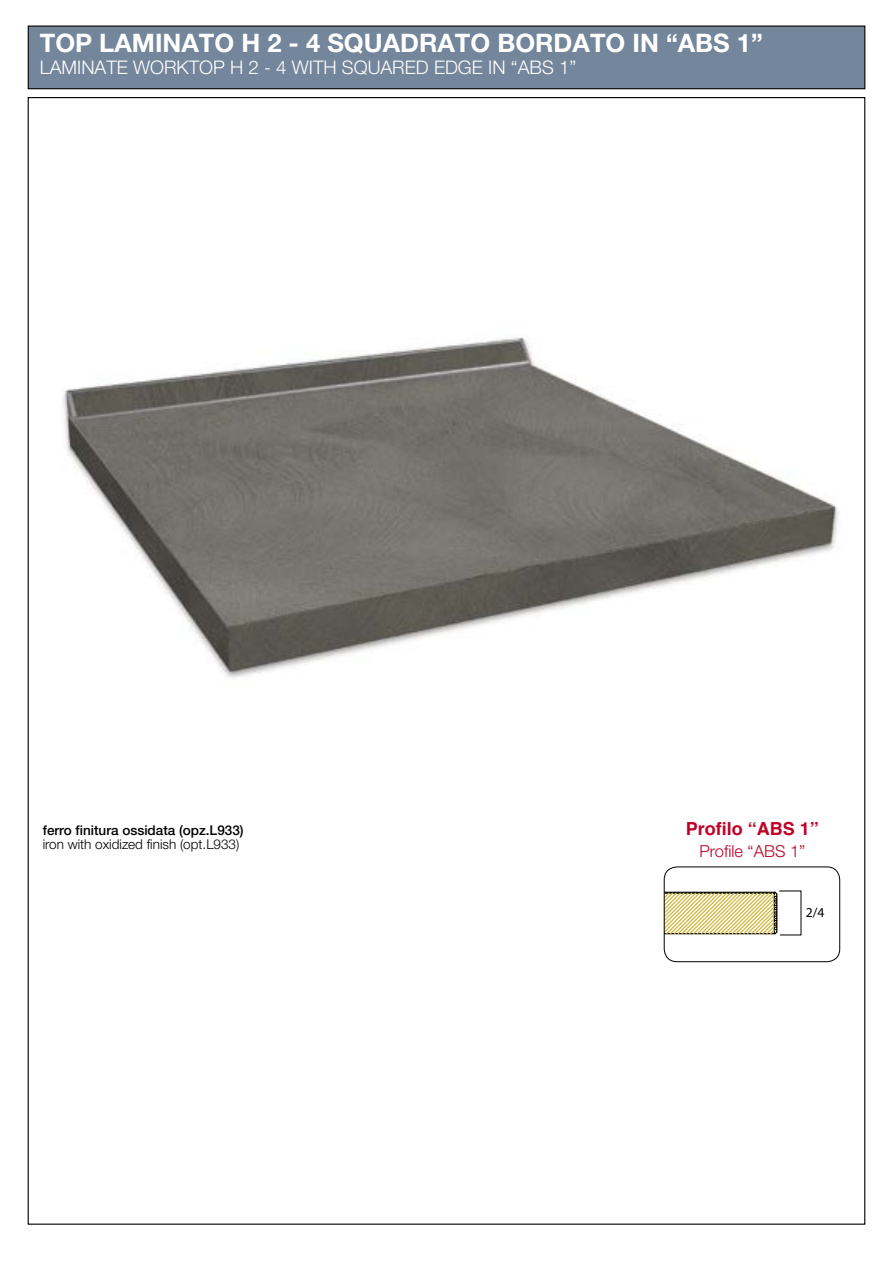
<style>
.page{position:relative;width:893px;height:1263px;background:#fff}
.page>*{position:absolute;margin:0;border:0;box-sizing:border-box;transform-origin:0 0}
.t1{font:700 25.5px "Helvetica Neue LT Pro";color:#fff}
.t2{font:300 18.75px "Helvetica Neue LT Pro";color:#fff}
.t3{font:700 18px "Helvetica";color:#be0027}
.t4{font:300 16.5px "Helvetica Neue LT Pro";color:#be0027}
.t5{font:13.65px "Myriad";color:#000}
.t6{font:300 13.5px "Helvetica Neue LT Pro";color:#000}
.t7{font:500 13.5px "Helvetica Neue LT Pro";color:#000}
</style>
<div class="page">
<div style="left:28px;top:26px;width:837px;height:63px;background:#74869b;border:1px solid #000"></div>
<img style="left:62px;top:337px;width:777px;height:341px">
<svg style="left:666px;top:891px;width:135px;height:44px"></svg>
<div style="left:664px;top:867px;width:176px;height:95px;border:1px solid #000;border-radius:13px"></div>
<h1 class="t1" style="left:40px;top:27px;width:725px">TOP LAMINATO H 2 - 4 SQUADRATO BORDATO IN “ABS 1”</h1>
<p class="t2" style="left:40px;top:56px;width:538px">LAMINATE WORKTOP H 2 - 4 WITH SQUARED EDGE IN “ABS 1”</p>
<p class="t7" style="left:43px;top:822px;width:202px">ferro finitura ossidata (opz.L933)</p>
<p class="t6" style="left:43px;top:836px;width:198px">iron with oxidized finish (opt.L933)</p>
<p class="t3" style="left:686px;top:817px;width:135px">Profilo “ABS 1”</p>
<p class="t4" style="left:699px;top:841px;width:108px">Profile “ABS 1”</p>
<p class="t5" style="left:806px;top:905px;width:20px">2/4</p>
</div>
